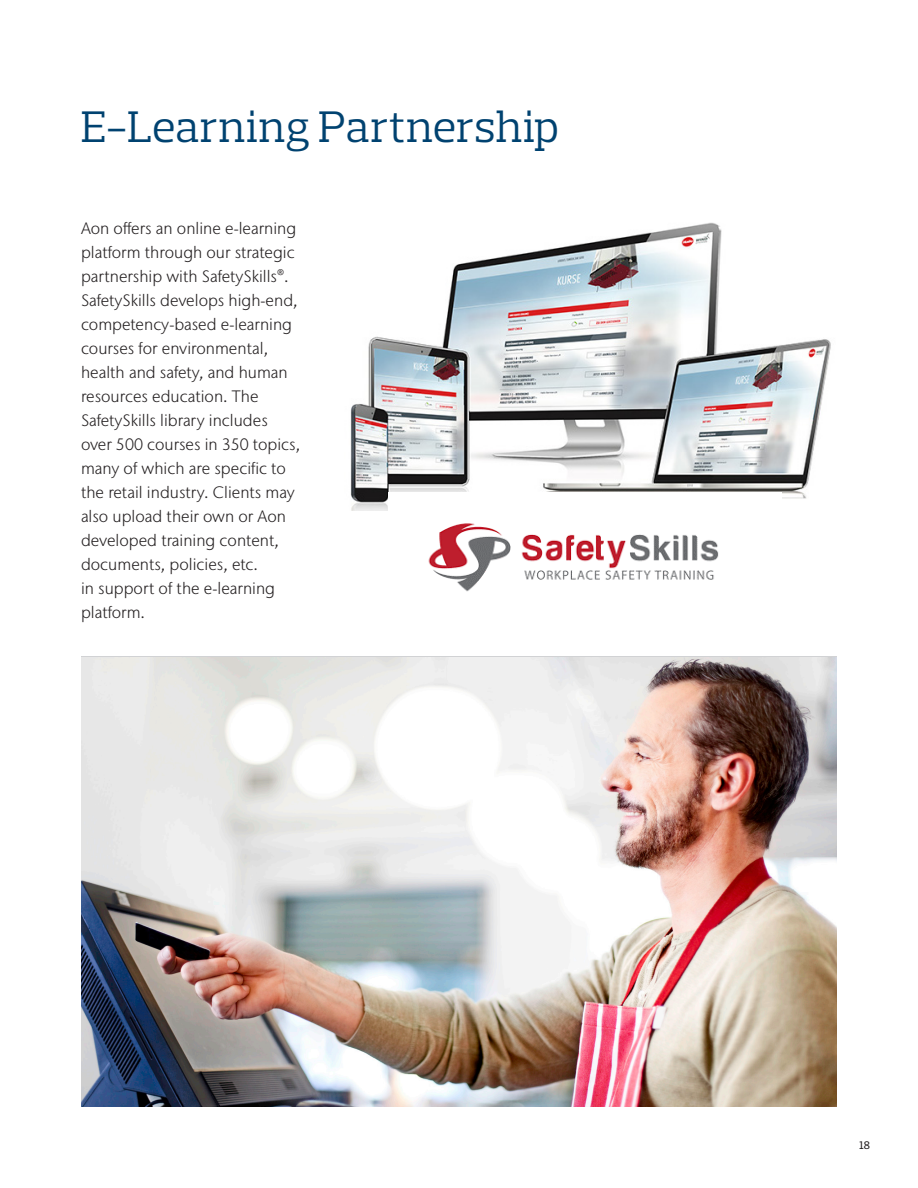
<style>
.page{position:relative;width:918px;height:1188px;background:#fff}
.page>*{position:absolute;margin:0;border:0;box-sizing:border-box;transform-origin:0 0}
.Main_Headline_PS_26{font:45px "Prelo Slab";letter-spacing:.005em;color:#004270}
.Intro_Copy_SS_11_16{font:300 16.5px/24px "Stone Sans IIITC Pro";color:#231f20}
.t1{font:500 11.25px "Prelo Slab";color:#231f20}
</style>
<div class="page">
<img style="left:350px;top:222px;width:481px;height:289px">
<img style="left:389px;top:493px;width:392px;height:99px">
<img style="left:81px;top:657px;width:756px;height:450px">
<p class="Main_Headline_PS_26" style="left:81px;top:99px;width:480px">E-Learning Partnership</p>
<p class="Intro_Copy_SS_11_16" style="left:81px;top:216px;width:221px">Aon offers an online e-learning platform through our strategic partnership with SafetySkills®.<br>SafetySkills develops high-end, competency-based e-learning courses for environmental, health and safety, and human resources education. The<br>SafetySkills library includes over 500 courses in 350 topics, many of which are specific to the retail industry. Clients may also upload their own or Aon developed training content, documents, policies, etc.<br>in support of the e-learning platform.</p>
<p class="t1" style="left:859px;top:1138px;width:12px">18</p>
</div>
